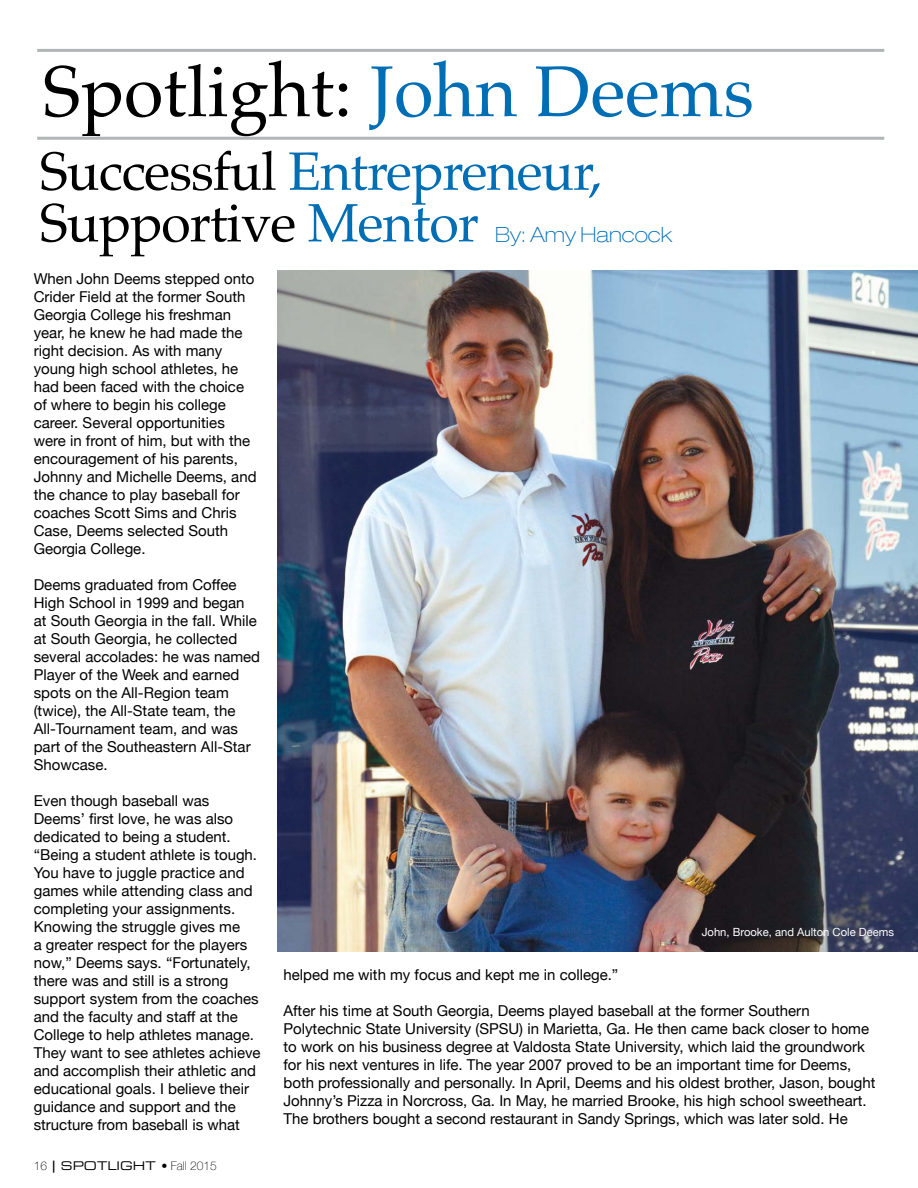
<style>
.page{position:relative;width:918px;height:1188px;background:#fff}
.page>*{position:absolute;margin:0;border:0;box-sizing:border-box;transform-origin:0 0}
.t1{font:72px "Palatino";color:#000}
.t2{font:54px/51.6px "Palatino";letter-spacing:-.02em;color:#000}
.t3{font:100 expanded 21px "Helvetica Neue LT Pro";color:#006eb5}
.t4{font:15px/18px "Helvetica Neue";color:#000}
.t5{font:100 12px "Helvetica Neue";color:#000}
.t6{font:11.25px "Helvetica Neue";color:#fff}
.s1{color:#006eb5}
.s2{font-weight:700}
.s3{font-family:"Eurostile Extended Two";font-weight:400}
</style>
<div class="page">
<img style="left:278px;top:270px;width:640px;height:682px">
<hr style="left:37px;top:137px;width:847px;height:3px;background:#b2b5b6">
<hr style="left:37px;top:49px;width:847px;height:3px;background:#b2b5b6">
<h1 class="t1" style="left:43px;top:32px;width:713px">Spotlight: <span class="s1">John Deems</span></h1>
<h2 class="t2" style="left:40px;top:145px;width:565px">Successful <span class="s1">Entrepreneur,<br></span>Supportive <span class="s1">Mentor</span></h2>
<h3 class="t3" style="left:495px;top:221px;width:179px">By: Amy Hancock</h3>
<p class="t4" style="left:34px;top:271px;width:224px">When John Deems stepped onto<br>Crider Field at the former South<br>Georgia College his freshman year, he knew he had made the right decision. As with many young high school athletes, he had been faced with the choice of where to begin his college career. Several opportunities were in front of him, but with the encouragement of his parents,<br>Johnny and Michelle Deems, and the chance to play baseball for coaches Scott Sims and Chris<br>Case, Deems selected South<br>Georgia College.</p>
<p class="t4" style="left:34px;top:577px;width:228px">Deems graduated from Coffee<br>High School in 1999 and began at South Georgia in the fall. While at South Georgia, he collected several accolades: he was named<br>Player of the Week and earned spots on the All-Region team (twice), the All-State team, the<br>All-Tournament team, and was part of the Southeastern All-Star<br>Showcase.</p>
<p class="t4" style="left:34px;top:793px;width:228px">Even though baseball was<br>Deems’ first love, he was also dedicated to being a student. “Being a student athlete is tough.<br>You have to juggle practice and games while attending class and completing your assignments.<br>Knowing the struggle gives me<br>a greater respect for the players now,” Deems says. “Fortunately, there was and still is a strong support system from the coaches and the faculty and staff at the<br>College to help athletes manage.<br>They want to see athletes achieve and accomplish their athletic and educational goals. I believe their guidance and support and the structure from baseball is what</p>
<p class="t5" style="left:34px;top:1157px;width:184px">16 <span class="s2">|</span> <span class="s3">SPOTLIGHT</span> • Fall 2015</p>
<p class="t6" style="left:702px;top:923px;width:194px">John, Brooke, and Aulton Cole Deems</p>
<p class="t4" style="left:284px;top:966px;width:336px">helped me with my focus and kept me in college.”</p>
<p class="t4" style="left:284px;top:1002px;width:594px">After his time at South Georgia, Deems played baseball at the former Southern Polytechnic State University (SPSU) in Marietta, Ga. He then came back closer to home to work on his business degree at Valdosta State University, which laid the groundwork for his next ventures in life. The year 2007 proved to be an important time for Deems, both professionally and personally. In April, Deems and his oldest brother, Jason, bought Johnny’s Pizza in Norcross, Ga. In May, he married Brooke, his high school sweetheart.<br>The brothers bought a second restaurant in Sandy Springs, which was later sold. He</p>
</div>
